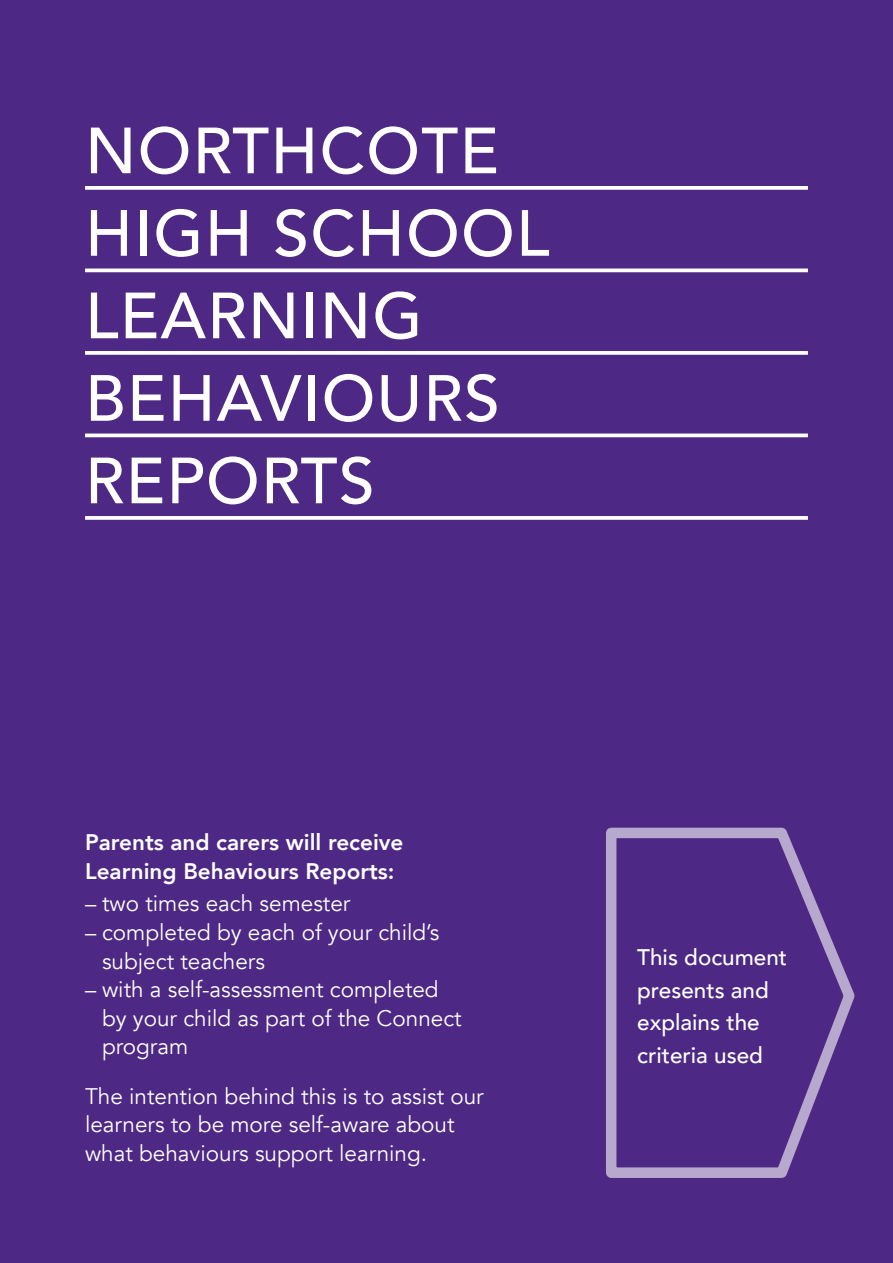
<style>
.page{position:relative;width:893px;height:1263px;background:#4d2884}
.page>*{position:absolute;margin:0;border:0;box-sizing:border-box;transform-origin:0 0}
.t1{font:500 64.5px/82.5px "Avenir";letter-spacing:.02em;color:#fff}
.t2{font:22.5px/28.5px "Avenir";color:#fff}
.t3{font:800 22.5px/28.5px "Avenir";color:#fff}
.t4{font:500 22.5px/32.7px "Avenir";color:#fff}
</style>
<div class="page">
<svg style="left:85px;top:186px;width:723px;height:4px;background:#f3f1f7"></svg>
<svg style="left:85px;top:268px;width:723px;height:4px;background:#e7e3ee"></svg>
<svg style="left:85px;top:351px;width:723px;height:4px;background:#f3f1f7"></svg>
<svg style="left:85px;top:433px;width:723px;height:4px;background:#e7e2ee"></svg>
<svg style="left:85px;top:516px;width:723px;height:4px;background:#f3f1f7"></svg>
<svg style="left:606px;top:827px;width:249px;height:351px"></svg>
<h1 class="t1" style="left:85px;top:106px;width:466px">NORTHCOTE<br>HIGH SCHOOL<br>LEARNING<br>BEHAVIOURS<br>REPORTS</h1>
<p class="t3" style="left:85px;top:828px;width:320px">Parents and carers will receive<br>Learning Behaviours Reports:</p>
<p class="t2" style="left:85px;top:890px;width:267px">– two times each semester</p>
<p class="t2" style="left:102px;top:918px;width:339px;text-indent:-17px">– completed by each of your child’s subject teachers</p>
<p class="t2" style="left:102px;top:975px;width:361px;text-indent:-17px">– with a self-assessment completed by your child as part of the Connect program</p>
<p class="t2" style="left:85px;top:1082px;width:400px">The intention behind this is to assist our learners to be more self-aware about what behaviours support learning.</p>
<p class="t4" style="left:637px;top:939px;width:152px">This document presents and explains the criteria used</p>
</div>
